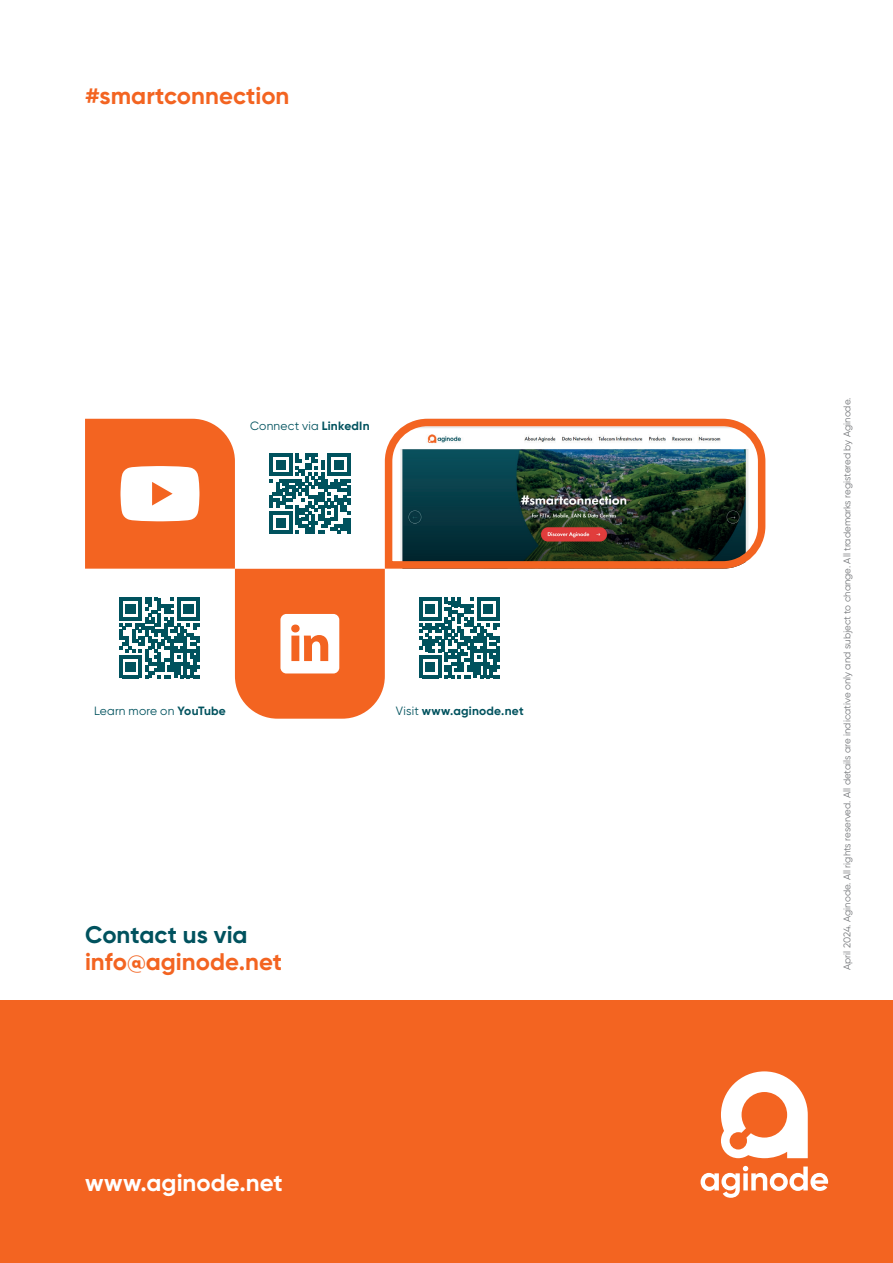
<style>
.page{position:relative;width:893px;height:1263px;background:#fff}
.page>*{position:absolute;margin:0;border:0;box-sizing:border-box;transform-origin:0 0}
.t1{font:700 24px "Gilroy";color:#f36421}
.t2{font:700 24px "Gilroy";color:#fff}
.t3{font:700 24px "Gilroy";color:#00525e}
.t4{font:12px "Gilroy";letter-spacing:.02em;color:#00525e}
.t5{font:700 12px "Gilroy";letter-spacing:.02em;color:#00525e}
.t6{font:9.75px "Gilroy";color:#76787b}
.s1{font-weight:700}
.s2{font-weight:400}
</style>
<div class="page">
<div style="left:0;top:1000px;width:893px;height:263px;background:#f36421"></div>
<svg style="left:721px;top:1071px;width:87px;height:87px"></svg>
<svg style="left:701px;top:1166px;width:127px;height:32px"></svg>
<svg style="left:419px;top:598px;width:80px;height:80px"></svg>
<img style="left:385px;top:418px;width:381px;height:151px">
<svg style="left:85px;top:419px;width:300px;height:300px"></svg>
<h1 class="t1" style="left:85px;top:81px;width:206px">#smartconnection</h1>
<p class="t4" style="left:250px;top:419px;width:121px">Connect via <span class="s1">LinkedIn</span></p>
<p class="t4" style="left:94px;top:704px;width:133px">Learn more on <span class="s1">YouTube</span></p>
<p class="t5" style="left:396px;top:703px;width:129px"><span class="s2">Visit</span> www.aginode.net</p>
<h1 class="t3" style="left:85px;top:920px;width:164px">Contact us via</h1>
<h1 class="t1" style="left:85px;top:947px;width:199px">info@aginode.net</h1>
<h1 class="t2" style="left:85px;top:1167px;width:199px">www.aginode.net</h1>
<p class="t6" style="left:841px;top:970px;width:574px;rotate:-90deg">April 2024. Aginode. All rights reserved. All details are indicative only and subject to change. All trademarks registered by Aginode.</p>
</div>
